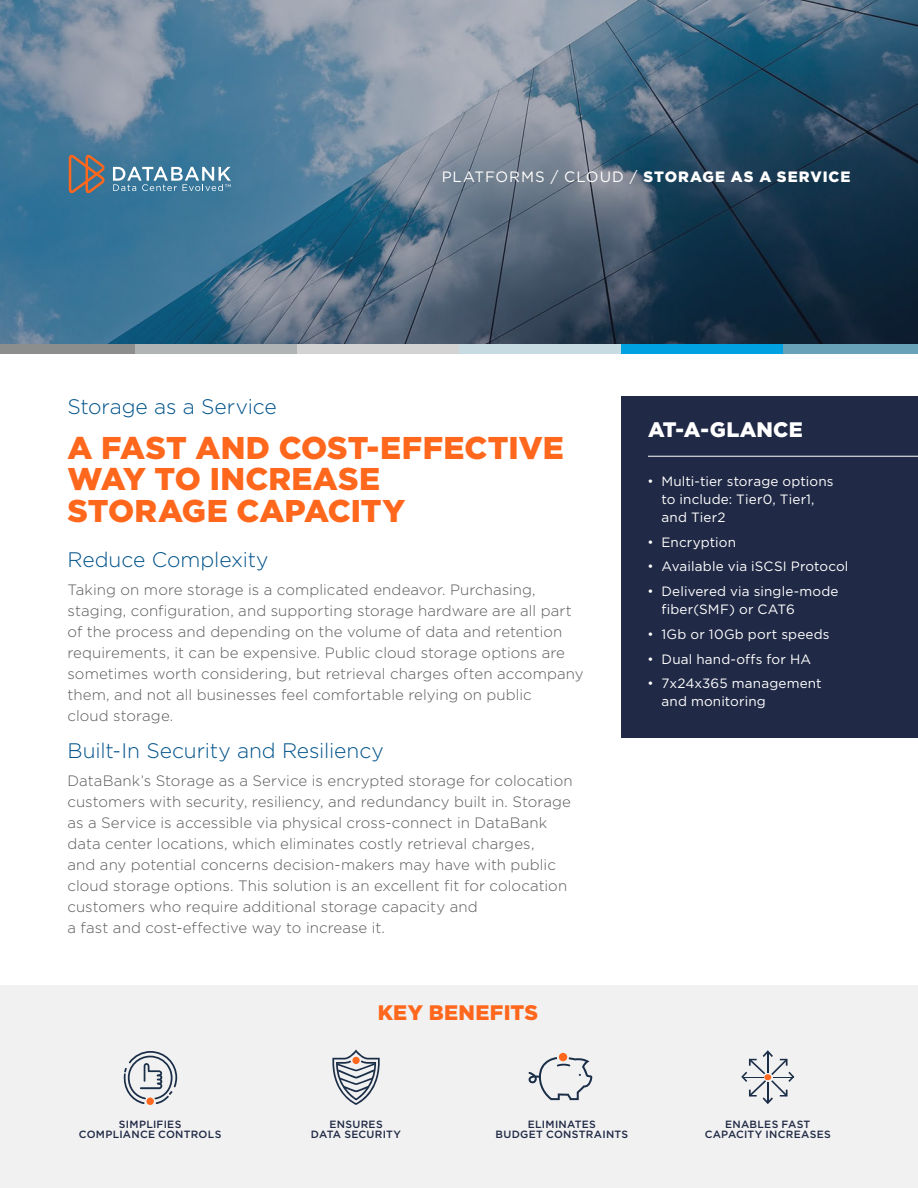
<style>
.page{position:relative;width:918px;height:1188px;background:#fff}
.page>*{position:absolute;margin:0;border:0;box-sizing:border-box;transform-origin:0 0}
.t1{font:900 31.5px/31.5px "Gotham";color:#ff671d}
.t2{font:300 21px "Gotham";letter-spacing:-.005em;color:#00538b}
.t3{font:900 21px "Gotham";letter-spacing:.005em;color:#fff}
.t4{font:900 21px "Gotham";letter-spacing:.015em;color:#ff671d}
.t5{font:300 15px/21px "Gotham";letter-spacing:.005em;color:#58595b}
.t6{font:900 15px "Gotham";letter-spacing:.065em;color:#fff}
.t7{font:13.5px/18px "Gotham";letter-spacing:.01em;color:#fff}
.t8{font:500 10.5px/10.5px "Gotham";letter-spacing:.03em;color:#202945;text-align:center}
.s1{font-weight:400}
.s2{font-family:"Arial"}
</style>
<div class="page">
<svg style="left:0;top:0;width:918px;height:344px;background:#4c6b82"></svg>
<div style="left:621px;top:396px;width:297px;height:342px;background:#202945"></div>
<hr style="left:648px;top:456px;width:270px;height:1px;background:#fff">
<div style="left:0;top:986px;width:918px;height:202px;background:#f1f1f1"></div>
<svg style="left:123px;top:1051px;width:54px;height:53px"></svg>
<svg style="left:69px;top:155px;width:36px;height:38px"></svg>
<svg style="left:113px;top:167px;width:118px;height:24px;background:#6f9cb5"></svg>
<div style="left:0;top:344px;width:135px;height:10px;background:#8c8e8d"></div>
<div style="left:135px;top:344px;width:162px;height:10px;background:#b1b4b5"></div>
<div style="left:297px;top:344px;width:162px;height:10px;background:#d3d3d3"></div>
<div style="left:459px;top:344px;width:162px;height:10px;background:#c7dbe3"></div>
<div style="left:621px;top:344px;width:162px;height:10px;background:#00a1e0"></div>
<div style="left:783px;top:344px;width:135px;height:10px;background:#68a2b9"></div>
<svg style="left:332px;top:1050px;width:48px;height:55px"></svg>
<div style="left:352px;top:1057px;width:8px;height:7px;background:#ff681d;border-radius:50%"></div>
<svg style="left:741px;top:1050px;width:53px;height:54px"></svg>
<div style="left:764px;top:1074px;width:7px;height:6px;background:#ff681d;border-radius:50%"></div>
<div style="left:559px;top:1053px;width:8px;height:8px;background:#ff681d;border-radius:50%"></div>
<svg style="left:528px;top:1057px;width:64px;height:43px"></svg>
<p class="t6" style="left:442px;top:166px;width:410px"><span class="s1">PLATFORMS / CLOUD /</span> STORAGE AS A SERVICE</p>
<h2 class="t2" style="left:68px;top:393px;width:211px">Storage as a Service</h2>
<h1 class="t1" style="left:68px;top:431px;width:498px">A FAST AND COST-EFFECTIVE<br>WAY TO INCREASE<br>STORAGE CAPACITY</h1>
<h2 class="t2" style="left:68px;top:546px;width:203px">Reduce Complexity</h2>
<p class="t5" style="left:68px;top:578px;width:518px">Taking on more storage is a complicated endeavor. Purchasing, staging, configuration, and supporting storage hardware are all part of the process and depending on the volume of data and retention requirements, it can be expensive. Public cloud storage options are sometimes worth considering, but retrieval charges often accompany them, and not all businesses feel comfortable relying on public<br>cloud storage.</p>
<h2 class="t2" style="left:68px;top:737px;width:318px">Built-In Security and Resiliency</h2>
<p class="t5" style="left:68px;top:770px;width:507px">DataBank’s Storage as a Service is encrypted storage for colocation customers with security, resiliency, and redundancy built in. Storage as a Service is accessible via physical cross-connect in DataBank data center locations, which eliminates costly retrieval charges,<br>and any potential concerns decision-makers may have with public cloud storage options. This solution is an excellent fit for colocation customers who require additional storage capacity and<br>a fast and cost-effective way to increase it.</p>
<h2 class="t4" style="left:378px;top:998px;width:162px">KEY BENEFITS</h2>
<h2 class="t3" style="left:648px;top:415px;width:156px">AT-A-GLANCE</h2>
<p class="t7" style="left:662px;top:472px;width:174px;text-indent:-14px"><span class="s2">•</span> Multi-tier storage options to include: Tier0, Tier1, and Tier2</p>
<p class="t7" style="left:648px;top:532px;width:90px"><span class="s2">•</span> Encryption</p>
<p class="t7" style="left:648px;top:557px;width:202px"><span class="s2">•</span> Available via iSCSI Protocol</p>
<p class="t7" style="left:662px;top:582px;width:179px;text-indent:-14px"><span class="s2">•</span> Delivered via single-mode fiber(SMF) or CAT6</p>
<p class="t7" style="left:648px;top:625px;width:183px"><span class="s2">•</span> 1Gb or 10Gb port speeds</p>
<p class="t7" style="left:648px;top:649px;width:165px"><span class="s2">•</span> Dual hand-offs for HA</p>
<p class="t7" style="left:662px;top:674px;width:162px;text-indent:-14px"><span class="s2">•</span> 7x24x365 management and monitoring</p>
<p class="t8" style="left:79px;top:1119px;width:144px">SIMPLIFIES<br>COMPLIANCE CONTROLS</p>
<p class="t8" style="left:311px;top:1119px;width:92px">ENSURES<br>DATA SECURITY</p>
<p class="t8" style="left:496px;top:1119px;width:134px">ELIMINATES<br>BUDGET CONSTRAINTS</p>
<p class="t8" style="left:705px;top:1119px;width:128px">ENABLES FAST<br>CAPACITY INCREASES</p>
</div>
